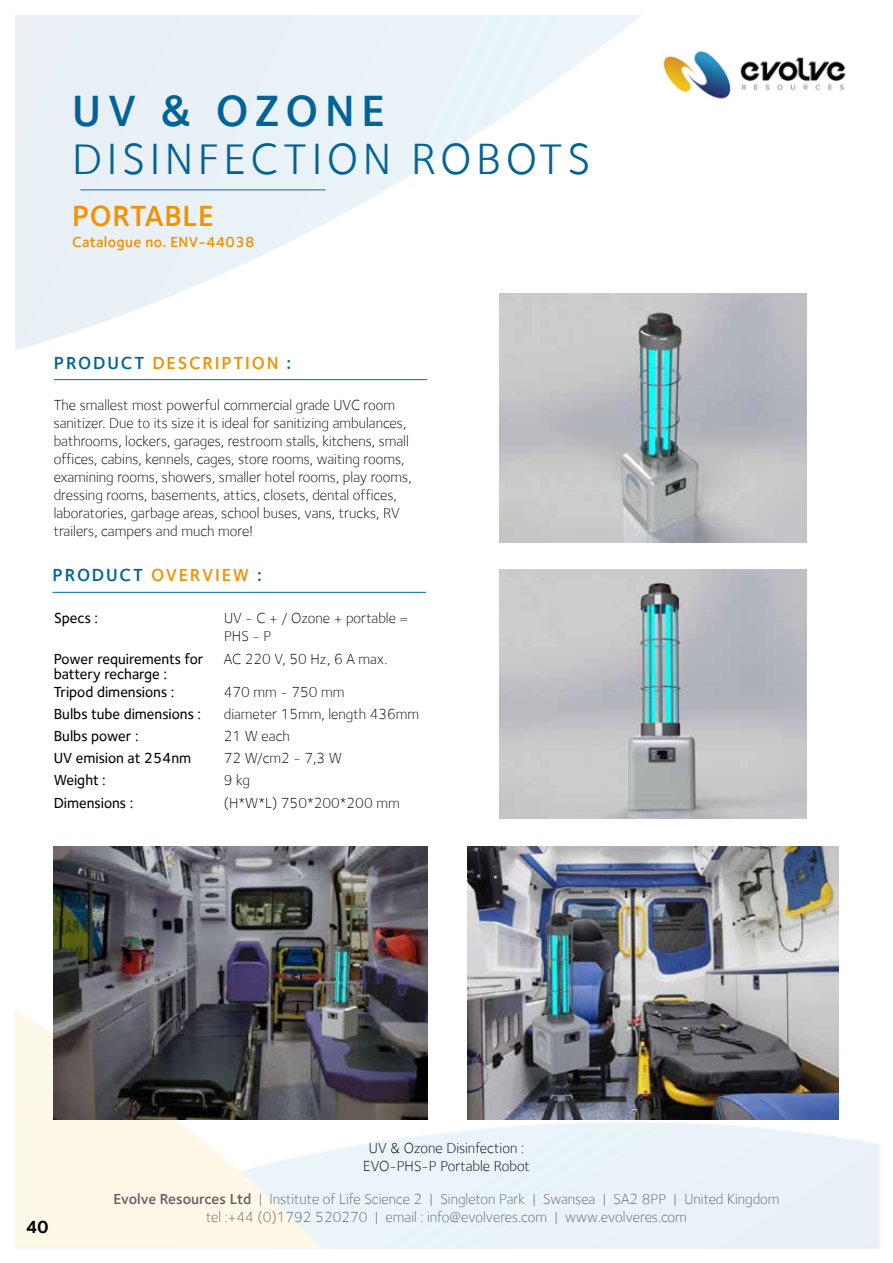
<style>
.page{position:relative;width:893px;height:1263px;background:#fff}
.page>*{position:absolute;margin:0;border:0;box-sizing:border-box;transform-origin:0 0}
.t1{font:45px "Foundry Sterling";letter-spacing:.1em;color:#036395}
.t2{font:600 45px "Foundry Sterling";letter-spacing:.15em;color:#036395}
.t3{font:600 30px "Foundry Sterling";letter-spacing:.02em;color:#f39200}
.t4{font:600 18px "Foundry Sterling";letter-spacing:.1em;color:#f19102}
.t5{font:600 18px "Foundry Sterling";letter-spacing:.1em;color:#006395}
.t6{font:700 18px "Foundry Sterling";color:#000}
.t7{font:300 15px/18px "Foundry Sterling";color:#000}
.t8{font:300 15px/18px "Foundry Sterling";color:#646363;text-align:center}
.t9{font:500 15px/22px "Foundry Sterling";color:#000}
.t10{font:600 15px "Foundry Sterling";letter-spacing:.02em;color:#f39200}
.s1{color:#006395}
.s2{color:#f19102}
.s3{font-weight:600}
</style>
<div class="page">
<img style="left:15px;top:15px;width:865px;height:1234px">
<hr style="left:80px;top:189px;width:246px;height:1px;background:#006ea6">
<img style="left:655px;top:43px;width:199px;height:62px">
<hr style="left:54px;top:379px;width:373px;height:1px;background:#006ea6">
<hr style="left:52px;top:592px;width:374px;height:1px;background:#006ea6">
<img style="left:499px;top:293px;width:307px;height:249px">
<img style="left:499px;top:570px;width:307px;height:248px">
<img style="left:54px;top:846px;width:374px;height:274px">
<img style="left:468px;top:846px;width:370px;height:274px">
<h1 class="t2" style="left:72px;top:84px;width:314px">UV &amp; OZONE</h1>
<h1 class="t1" style="left:72px;top:133px;width:520px">DISINFECTION ROBOTS</h1>
<h2 class="t3" style="left:72px;top:198px;width:143px">PORTABLE</h2>
<p class="t10" style="left:72px;top:233px;width:184px">Catalogue no. ENV-44038</p>
<p class="t4" style="left:54px;top:352px;width:239px"><span class="s1">PRODUCT</span> DESCRIPTION <span class="s1">:</span></p>
<p class="t7" style="left:54px;top:396px;width:359px">The smallest most powerful commercial grade UVC room sanitizer. Due to its size it is ideal for sanitizing ambulances, bathrooms, lockers, garages, restroom stalls, kitchens, small offices, cabins, kennels, cages, store rooms, waiting rooms, examining rooms, showers, smaller hotel rooms, play rooms, dressing rooms, basements, attics, closets, dental offices, laboratories, garbage areas, school buses, vans, trucks, RV trailers, campers and much more!</p>
<p class="t5" style="left:53px;top:565px;width:211px">PRODUCT <span class="s2">OVERVIEW</span> :</p>
<p class="t9" style="left:54px;top:607px;width:46px">Specs :</p>
<p class="t7" style="left:224px;top:609px;width:186px">UV - C + / Ozone + portable =<br>PHS - P</p>
<p class="t9" style="left:54px;top:651px;width:151px;line-height:15px">Power requirements for battery recharge :</p>
<p class="t7" style="left:224px;top:649px;width:165px">AC 220 V, 50 Hz, 6 A max.</p>
<p class="t9" style="left:54px;top:680px;width:122px">Tripod dimensions :</p>
<p class="t9" style="left:54px;top:725px;width:139px">Bulbs power :<br>UV emision at 254nm</p>
<p class="t9" style="left:54px;top:703px;width:149px">Bulbs tube dimensions :</p>
<p class="t7" style="left:224px;top:683px;width:122px">470 mm - 750 mm</p>
<p class="t7" style="left:224px;top:725px;width:120px;line-height:22px">21 W each<br>72 W/cm2 - 7,3 W</p>
<p class="t7" style="left:224px;top:705px;width:197px">diameter 15mm, length 436mm</p>
<p class="t9" style="left:54px;top:769px;width:54px">Weight :</p>
<p class="t7" style="left:224px;top:771px;width:28px">9 kg</p>
<p class="t9" style="left:54px;top:791px;width:81px">Dimensions :</p>
<p class="t7" style="left:224px;top:793px;width:177px">(H*W*L) 750*200*200 mm</p>
<p class="t7" style="left:363px;top:1139px;width:168px;text-align:center">UV &amp; Ozone Disinfection :<br>EVO-PHS-P Portable Robot</p>
<p class="t6" style="left:26px;top:1216px;width:25px">40</p>
<p class="t8" style="left:113px;top:1189px;width:668px"><span class="s3">Evolve Resources Ltd</span> | Institute of Life Science 2 | Singleton Park | Swansea | SA2 8PP | United Kingdom tel :+44 (0)1792 520270 | email : info@evolveres.com | www.evolveres.com</p>
</div>
